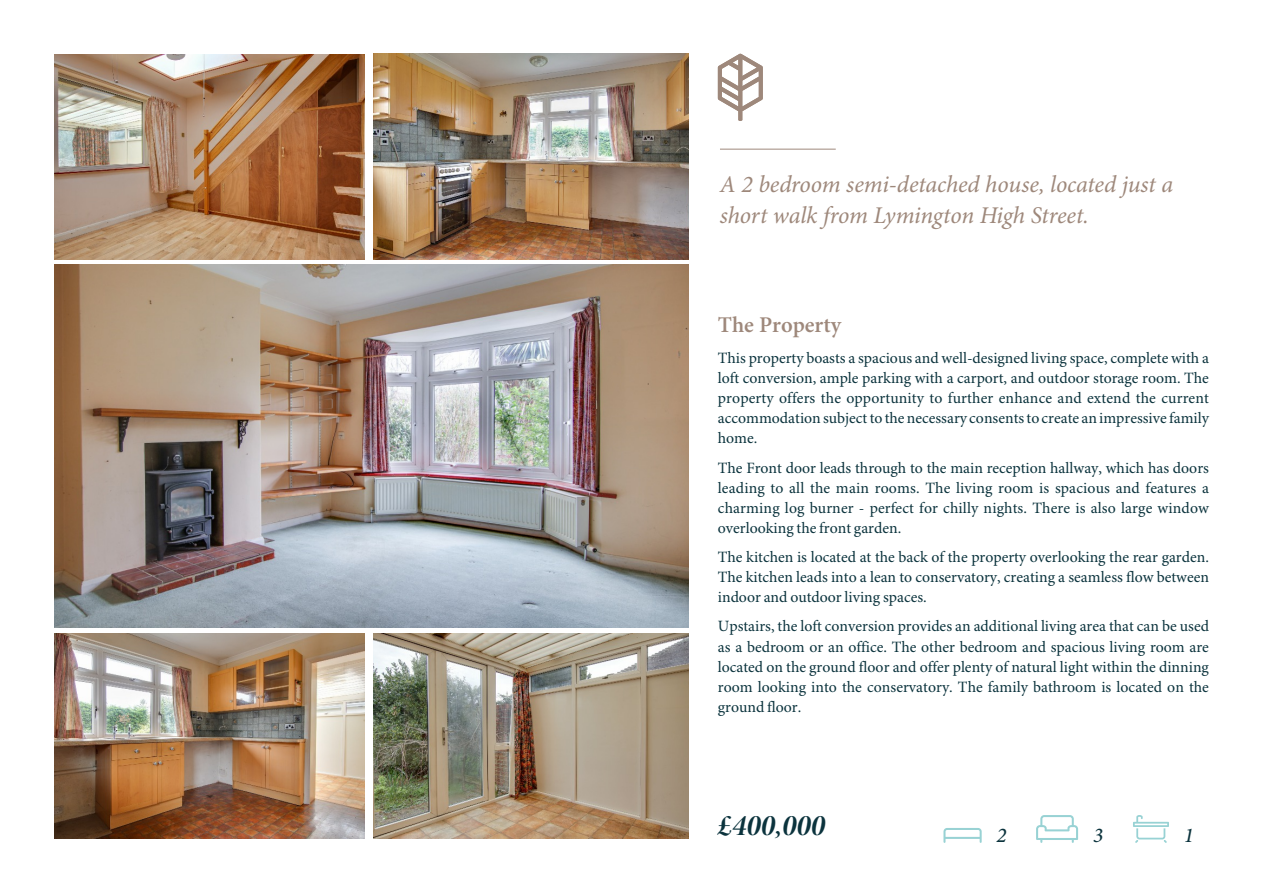
<style>
.page{position:relative;width:1263px;height:893px;background:#fff}
.page>*{position:absolute;margin:0;border:0;box-sizing:border-box;transform-origin:0 0}
.t1{font:30px "Minion Pro Bold It Disp";color:#0b333d}
.t2{font:italic 24px/30.8px "Minion Pro";letter-spacing:-.01em;color:#9e887b}
.t3{font:600 22.5px "Minion Pro";color:#9e887b}
.t4{font:italic 500 21px "Minion Pro";color:#0b333d}
.t5{font:15.75px/20.1px "Minion Pro";color:#0b333d;text-align:justify}
</style>
<div class="page">
<img style="left:54px;top:634px;width:311px;height:205px">
<img style="left:54px;top:265px;width:634px;height:363px">
<img style="left:54px;top:54px;width:310px;height:205px">
<img style="left:373px;top:54px;width:316px;height:205px">
<img style="left:374px;top:634px;width:314px;height:205px">
<svg style="left:1133px;top:815px;width:36px;height:28px"></svg>
<svg style="left:1036px;top:815px;width:42px;height:28px"></svg>
<svg style="left:943px;top:828px;width:39px;height:15px"></svg>
<hr style="left:944px;top:837px;width:37px;height:2px;background:#98d2d4">
<hr style="left:720px;top:149px;width:116px;height:1px;background:#9e887b">
<svg style="left:718px;top:54px;width:45px;height:67px"></svg>
<h2 class="t2" style="left:720px;top:171px;width:455px">A 2 bedroom semi-detached house, located just a short walk from Lymington High Street.</h2>
<h3 class="t3" style="left:718px;top:315px;width:125px">The Property</h3>
<p class="t5" style="left:718px;top:349px;width:493px">This property boasts a spacious and well-designed living space, complete with a loft conversion, ample parking with a carport, and outdoor storage room. The property offers the opportunity to further enhance and extend the current accommodation subject to the necessary consents to create an impressive family home.</p>
<p class="t5" style="left:718px;top:459px;width:493px">The Front door leads through to the main reception hallway, which has doors leading to all the main rooms. The living room is spacious and features a charming log burner - perfect for chilly nights. There is also large window overlooking the front garden.</p>
<p class="t5" style="left:718px;top:548px;width:493px">The kitchen is located at the back of the property overlooking the rear garden.<br>The kitchen leads into a lean to conservatory, creating a seamless flow between indoor and outdoor living spaces.</p>
<p class="t5" style="left:718px;top:618px;width:493px">Upstairs, the loft conversion provides an additional living area that can be used as a bedroom or an office. The other bedroom and spacious living room are located on the ground floor and offer plenty of natural light within the dinning room looking into the conservatory. The family bathroom is located on the ground floor.</p>
<h1 class="t1" style="left:718px;top:814px;width:109px">£400,000</h1>
<h3 class="t4" style="left:997px;top:827px;width:12px">2</h3>
<h3 class="t4" style="left:1093px;top:827px;width:12px">3</h3>
<h3 class="t4" style="left:1184px;top:827px;width:12px">1</h3>
</div>
